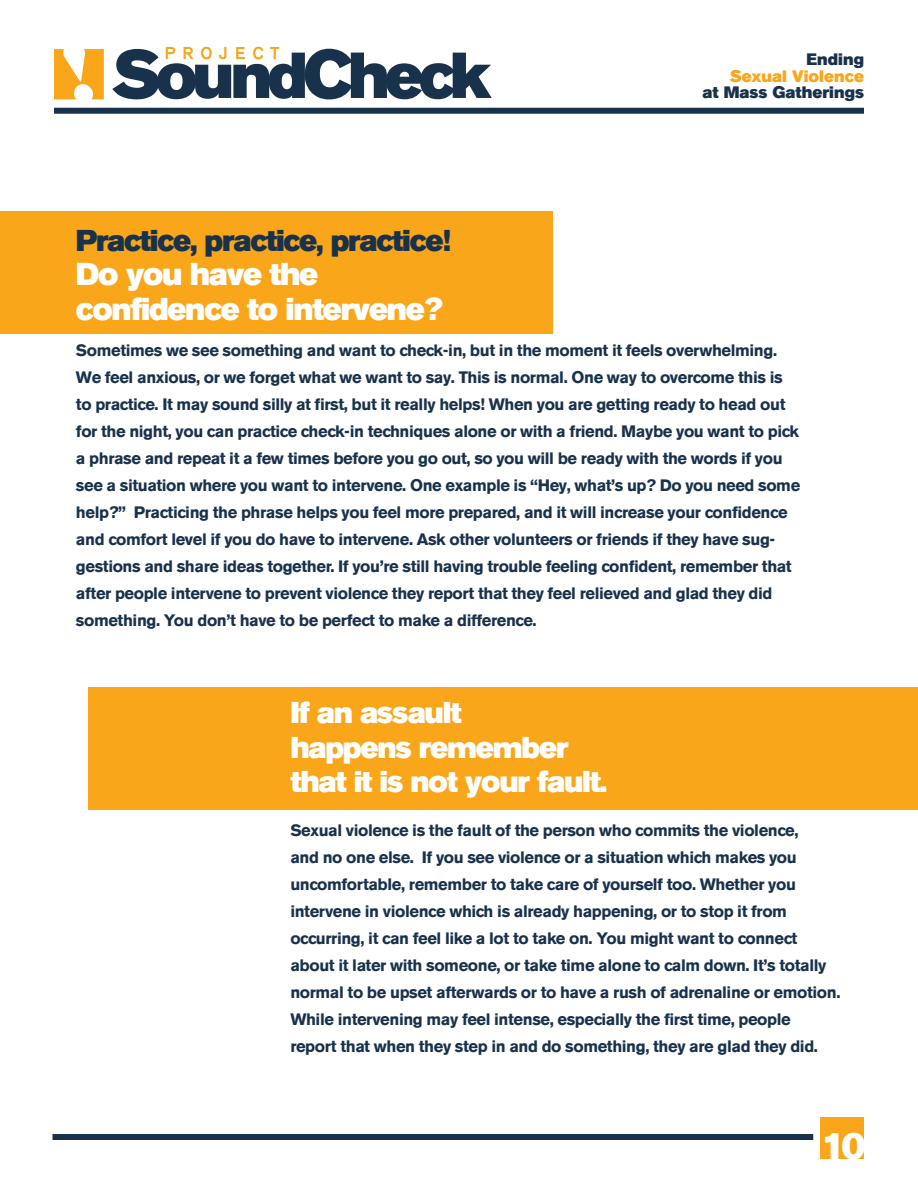
<style>
.page{position:relative;width:918px;height:1188px;background:#fff}
.page>*{position:absolute;margin:0;border:0;box-sizing:border-box;transform-origin:0 0}
.t1{font:37.5px "Berthold Akzidenz Grotesk BE Super";color:#fff}
.t2{font:31.5px/34.5px "Berthold Akzidenz Grotesk BE Super";letter-spacing:-.04em;color:#fff}
.t3{font:30px/34.5px "Berthold Akzidenz Grotesk BE Super";letter-spacing:-.04em;color:#fff}
.t4{font:30px "Berthold Akzidenz Grotesk BE Super";letter-spacing:-.04em;color:#19324c}
.t5{font:700 16.5px/27px "Berthold Akzidenz Grotesk BE";letter-spacing:-.025em;color:#19324c}
.t6{font:16.5px "Berthold Akzidenz Grotesk BE Super";color:#19324c}
.t7{font:16.5px "Berthold Akzidenz Grotesk BE Super";color:#faa61a}
</style>
<div class="page">
<div style="left:54px;top:108px;width:810px;height:6px;background:#19324c"></div>
<div style="left:52px;top:1134px;width:761px;height:6px;background:#19324c"></div>
<svg style="left:112px;top:47px;width:380px;height:52px"></svg>
<svg style="left:54px;top:49px;width:50px;height:50px"></svg>
<div style="left:821px;top:1117px;width:43px;height:42px;background:#faa61a"></div>
<div style="left:0;top:212px;width:552px;height:122px;background:#faa61a"></div>
<div style="left:88px;top:687px;width:830px;height:123px;background:#faa61a"></div>
<p class="t6" style="left:807px;top:50px;width:59px">Ending</p>
<p class="t7" style="left:730px;top:67px;width:136px">Sexual Violence</p>
<p class="t6" style="left:702px;top:83px;width:163px">at Mass Gatherings</p>
<h3 class="t4" style="left:76px;top:223px;width:377px">Practice, practice, practice!</h3>
<h2 class="t2" style="left:76px;top:257px;width:368px">Do you have the confidence to intervene?</h2>
<p class="t5" style="left:76px;top:337px;width:726px">Sometimes we see something and want to check-in, but in the moment it feels overwhelming.<br>We feel anxious, or we forget what we want to say. This is normal. One way to overcome this is to practice. It may sound silly at first, but it really helps! When you are getting ready to head out for the night, you can practice check-in techniques alone or with a friend. Maybe you want to pick a phrase and repeat it a few times before you go out, so you will be ready with the words if you see a situation where you want to intervene. One example is “Hey, what’s up? Do you need some help?” Practicing the phrase helps you feel more prepared, and it will increase your confidence and comfort level if you do have to intervene. Ask other volunteers or friends if they have sug&shy;gestions and share ideas together. If you’re still having trouble feeling confident, remember that after people intervene to prevent violence they report that they feel relieved and glad they did something. You don’t have to be perfect to make a difference.</p>
<h3 class="t3" style="left:290px;top:696px;width:319px">If an assault<br>happens remember that it is not your fault.</h3>
<p class="t5" style="left:290px;top:817px;width:552px">Sexual violence is the fault of the person who commits the violence,<br>and no one else. If you see violence or a situation which makes you uncomfortable, remember to take care of yourself too. Whether you intervene in violence which is already happening, or to stop it from occurring, it can feel like a lot to take on. You might want to connect about it later with someone, or take time alone to calm down. It’s totally normal to be upset afterwards or to have a rush of adrenaline or emotion.<br>While intervening may feel intense, especially the first time, people report that when they step in and do something, they are glad they did.</p>
<h1 class="t1" style="left:821px;top:1124px;width:46px">10</h1>
</div>
